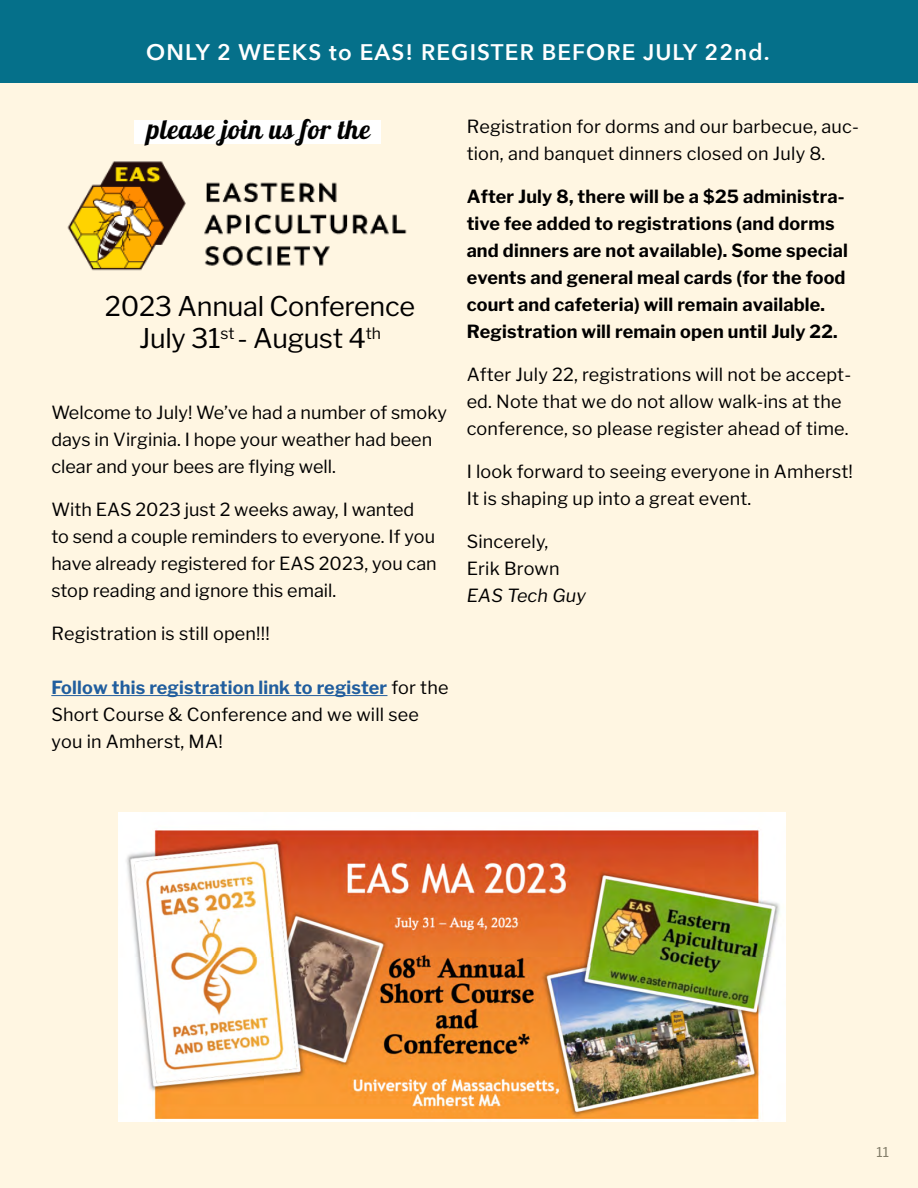
<style>
.page{position:relative;width:918px;height:1188px;background:#fff6e2}
.page>*{position:absolute;margin:0;border:0;box-sizing:border-box;transform-origin:0 0}
.t1{font:27px/31.5px "Libre Franklin";letter-spacing:-.01em;color:#000;text-align:center}
.t2{font:italic 700 27px "Lobster Two";letter-spacing:.02em;color:#000}
.t3{font:600 22.5px "Avenir Next";letter-spacing:.05em;color:#fff}
.t4{font:18px/27px "Libre Franklin";letter-spacing:.01em;color:#000}
.t5{font:700 18px/27px "Libre Franklin";letter-spacing:.01em;color:#000}
.t6{font:italic 18px "Libre Franklin";letter-spacing:.01em;color:#000}
.t7{font:13.5px "Libre Franklin";color:#323637}
.s1{font-weight:700;color:#215e9e}
</style>
<div class="page">
<hr style="left:51px;top:695px;width:337px;height:1px;background:#215e9e">
<img style="left:67px;top:161px;width:340px;height:110px">
<div style="left:135px;top:120px;width:246px;height:24px;background:#fff"></div>
<div style="left:0;top:0;width:917px;height:83px;background:#05708a"></div>
<img style="left:119px;top:812px;width:667px;height:309px">
<p class="t3" style="left:146px;top:33px;width:625px">ONLY 2 WEEKS to EAS! REGISTER BEFORE JULY 22nd.</p>
<h1 class="t2" style="left:147px;top:112px;width:225px">please join us for the</h1>
<h1 class="t1" style="left:105px;top:291px;width:312px">2023 Annual Conference<br>July 31<sup>st</sup> - August 4<sup>th</sup></h1>
<p class="t4" style="left:51px;top:399px;width:397px">Welcome to July! We’ve had a number of smoky days in Virginia. I hope your weather had been clear and your bees are flying well.</p>
<p class="t4" style="left:51px;top:496px;width:387px">With EAS 2023 just 2 weeks away, I wanted<br>to send a couple reminders to everyone. If you have already registered for EAS 2023, you can stop reading and ignore this email.</p>
<p class="t4" style="left:51px;top:620px;width:220px">Registration is still open!!!</p>
<p class="t4" style="left:51px;top:674px;width:399px"><span class="s1">Follow this registration link to register</span> for the<br>Short Course &amp; Conference and we will see you in Amherst, MA!</p>
<p class="t4" style="left:467px;top:113px;width:394px">Registration for dorms and our barbecue, auc&shy;tion, and banquet dinners closed on July 8.</p>
<p class="t5" style="left:467px;top:183px;width:383px">After July 8, there will be a $25 administra&shy;tive fee added to registrations (and dorms and dinners are not available). Some special events and general meal cards (for the food court and cafeteria) will remain available.<br>Registration will remain open until July 22.</p>
<p class="t4" style="left:467px;top:361px;width:386px">After July 22, registrations will not be accept&shy;ed. Note that we do not allow walk-ins at the conference, so please register ahead of time.</p>
<p class="t4" style="left:467px;top:458px;width:388px">I look forward to seeing everyone in Amherst!<br>It is shaping up into a great event.</p>
<p class="t4" style="left:467px;top:528px;width:95px">Sincerely,<br>Erik Brown</p>
<p class="t6" style="left:467px;top:585px;width:121px">EAS Tech Guy</p>
<p class="t7" style="left:876px;top:1144px;width:14px">11</p>
</div>
